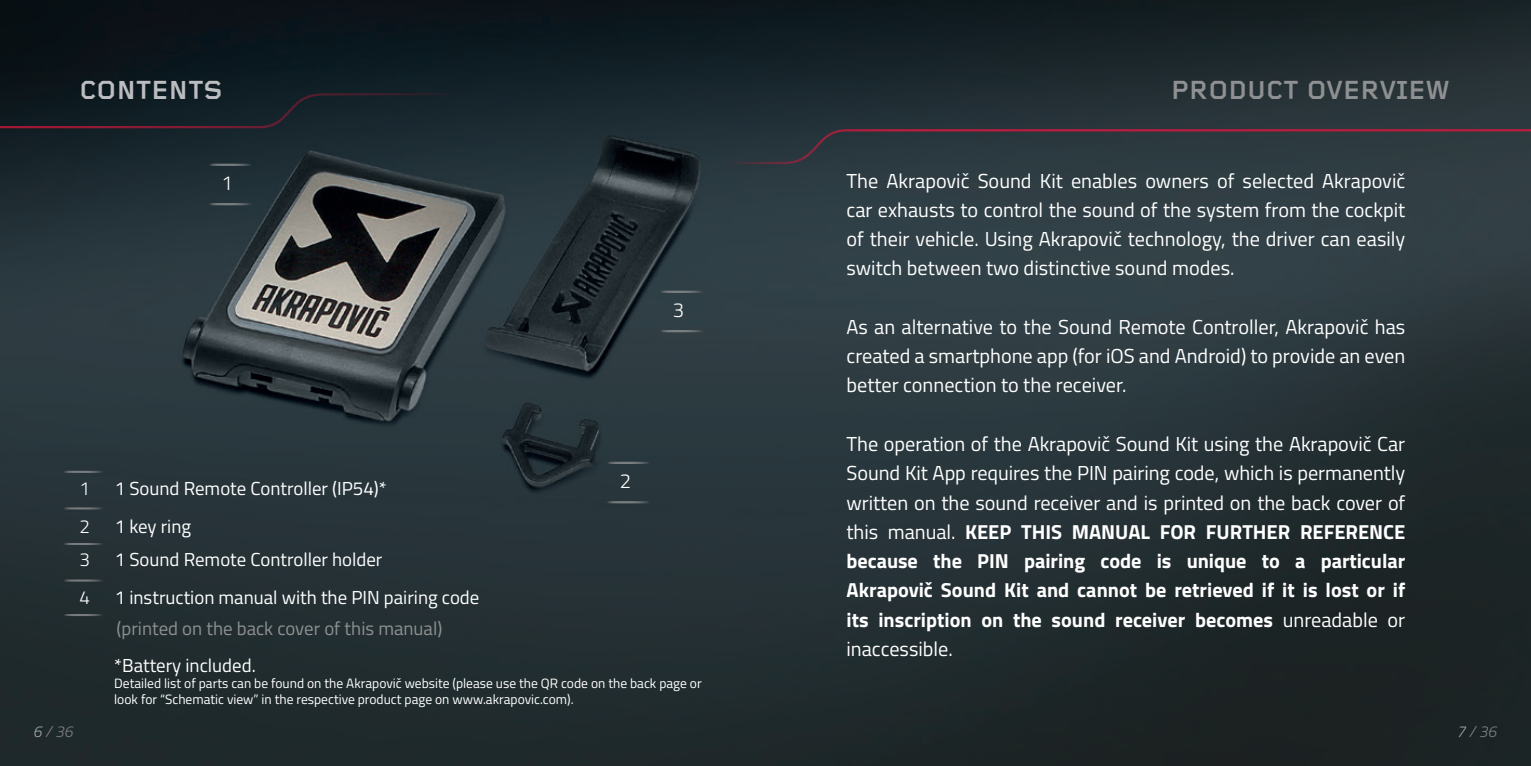
<style>
.page{position:relative;width:1531px;height:766px;background:#fff}
.page>*{position:absolute;margin:0;border:0;box-sizing:border-box;transform-origin:0 0}
.t1{font:700 27px "Foundry Gridnik";color:#8e9091}
.t2{font:700 27px "Foundry Gridnik";color:#bcbdc0}
.t3{font:20.25px/29.2px "Titillium Web";color:#fff;text-align:justify}
.t4{font:700 20.25px/29.2px "Titillium Web";color:#fff;text-align:justify}
.t5{font:300 20.25px "Titillium Web";color:#fff}
.t6{font:18.9px "Titillium Web";color:#fff}
.t7{font:18.9px "Titillium Web";color:#8e9091}
.t8{font:300 18.9px "Titillium Web";color:#fff}
.t9{font:italic 300 15.75px "Titillium Web";color:#808285}
.t10{font:13.5px/15.8px "Titillium Web";color:#fff}
.s1{font-weight:700}
.s2{font-weight:400}
.s3{color:#a8a9ad}
</style>
<div class="page">
<img style="left:0;top:0;width:1531px;height:765px">
<svg style="left:0;top:92px;width:531px;height:37px;background:#172028"></svg>
<hr style="left:63px;top:470px;width:42px;height:3px;background:#8e9091">
<hr style="left:63px;top:507px;width:42px;height:2px;background:#8e9091">
<hr style="left:63px;top:542px;width:42px;height:3px;background:#8e9091">
<hr style="left:63px;top:579px;width:42px;height:2px;background:#8e9091">
<hr style="left:63px;top:613px;width:42px;height:3px;background:#8e9091">
<hr style="left:208px;top:164px;width:46px;height:2px;background:#8e9091">
<hr style="left:208px;top:203px;width:46px;height:2px;background:#8e9091">
<hr style="left:606px;top:461px;width:46px;height:3px;background:#8e9091">
<hr style="left:606px;top:501px;width:46px;height:2px;background:#8e9091">
<hr style="left:659px;top:290px;width:46px;height:3px;background:#8e9091">
<hr style="left:659px;top:330px;width:46px;height:2px;background:#8e9091">
<svg style="left:575px;top:128px;width:956px;height:38px;background:#2f353b"></svg>
<p class="t2" style="left:79px;top:75px;width:145px">CONTENTS</p>
<p class="t5" style="left:222px;top:168px;width:13px">1</p>
<p class="t8" style="left:79px;top:474px;width:12px">1</p>
<p class="t6" style="left:115px;top:474px;width:274px">1 Sound Remote Controller (IP54)*</p>
<p class="t8" style="left:79px;top:512px;width:12px">2</p>
<p class="t6" style="left:115px;top:512px;width:78px">1 key ring</p>
<p class="t8" style="left:79px;top:545px;width:12px">3</p>
<p class="t6" style="left:115px;top:545px;width:269px">1 Sound Remote Controller holder</p>
<p class="t8" style="left:79px;top:583px;width:12px">4</p>
<p class="t6" style="left:115px;top:583px;width:366px">1 instruction manual with the PIN pairing code</p>
<p class="t7" style="left:117px;top:614px;width:327px">(printed on the back cover of this manual)</p>
<p class="t5" style="left:673px;top:295px;width:13px">3</p>
<p class="t5" style="left:620px;top:466px;width:13px">2</p>
<p class="t6" style="left:114px;top:651px;width:143px">*Battery included.</p>
<p class="t10" style="left:114px;top:674px;width:589px">Detailed list of parts can be found on the Akrapovič website (please use the QR code on the back page or look for “Schematic view” in the respective product page on www.akrapovic.com).</p>
<p class="t1" style="left:1171px;top:75px;width:281px">PRODUCT OVERVIEW</p>
<p class="t3" style="left:846px;top:165px;width:560px">The Akrapovič Sound Kit enables owners of selected Akrapovič car exhausts to control the sound of the system from the cockpit of their vehicle. Using Akrapovič technology, the driver can easily switch between two distinctive sound modes.</p>
<p class="t3" style="left:846px;top:311px;width:560px">As an alternative to the Sound Remote Controller, Akrapovič has created a smartphone app (for iOS and Android) to provide an even better connection to the receiver.</p>
<p class="t3" style="left:846px;top:428px;width:560px">The operation of the Akrapovič Sound Kit using the Akrapovič Car Sound Kit App requires the PIN pairing code, which is permanently written on the sound receiver and is printed on the back cover of this manual. <span class="s1">KEEP THIS MANUAL FOR FURTHER REFERENCE because the PIN pairing code is unique to a particular</span></p>
<p class="t4" style="left:846px;top:574px;width:560px">Akrapovič Sound Kit and cannot be retrieved if it is lost or if its inscription on the sound receiver becomes <span class="s2">unreadable or inaccessible.</span></p>
<p class="t9" style="left:33px;top:719px;width:41px"><span class="s3">6</span> / 36</p>
<p class="t9" style="left:1456px;top:719px;width:41px"><span class="s3">7</span> / 36</p>
</div>
